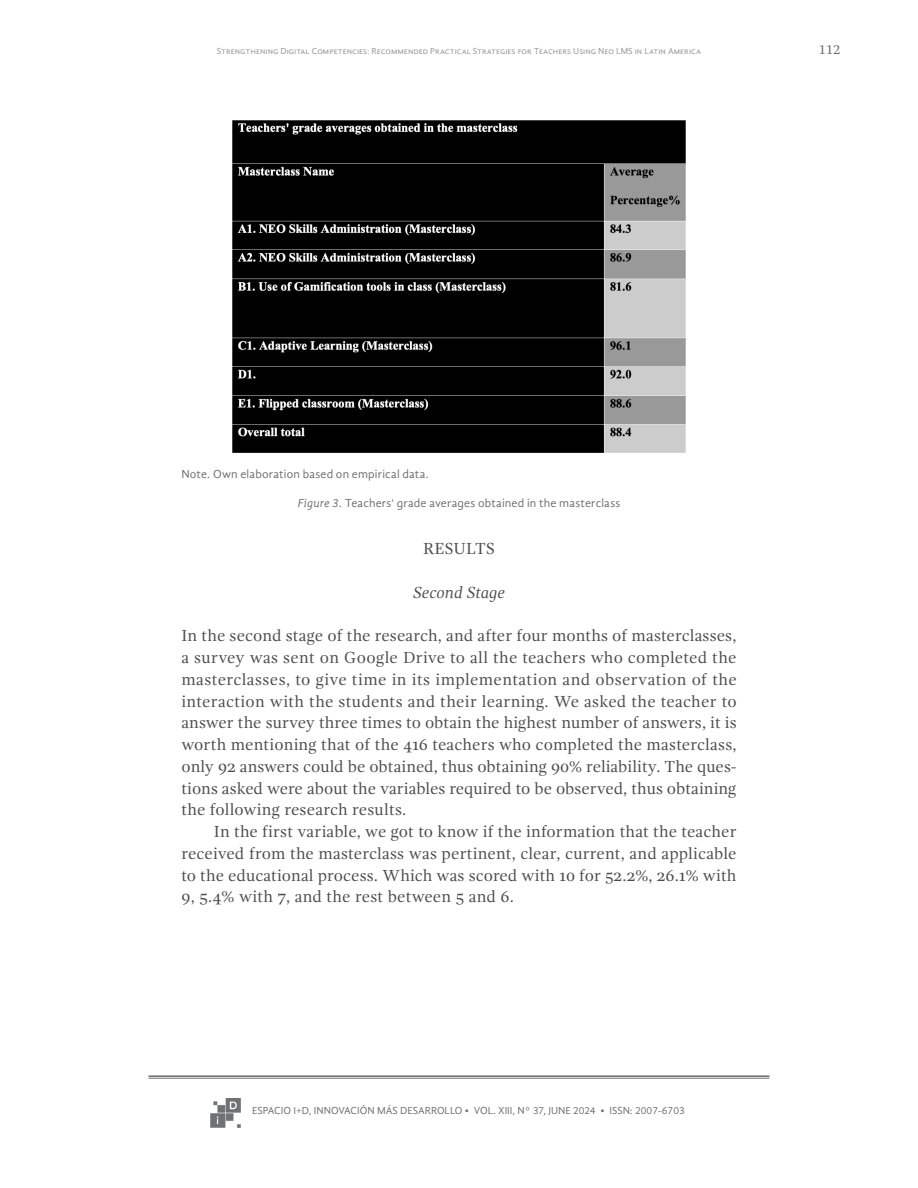
<style>
.page{position:relative;width:918px;height:1188px;background:#fff}
.page>*{position:absolute;margin:0;border:0;box-sizing:border-box;transform-origin:0 0}
.Párrafo_p{font:16.5px/21.8px "Gandhi Serif";color:#4b4c4d;text-align:justify}
.Párrafo_s{font:16.5px/21.8px "Gandhi Serif";letter-spacing:.005em;color:#4b4c4d;text-align:justify}
.Subtitulo{font:italic 16.5px "Gandhi Serif";color:#4b4c4d}
.Título{font:16.5px "Gandhi Serif";letter-spacing:.015em;color:#4b4c4d}
.t1{font:13.5px "Gandhi Serif";color:#6c6d70}
.Pie_de_foto{font:12px "Gandhi Sans";letter-spacing:.015em;color:#6c6d70}
.t2{font:10.5px "Gandhi Sans";color:#6c6d70}
.t3{font:9px "Gandhi Sans";color:#939598}
.s1{font-style:italic}
</style>
<div class="page">
<hr style="left:148px;top:1075px;width:622px;height:2px;background:#6c6d70">
<hr style="left:148px;top:1078px;width:622px;height:1px;background:#6c6d70">
<img style="left:211px;top:1098px;width:29px;height:29px">
<img style="left:232px;top:120px;width:454px;height:333px">
<p class="t3" style="left:217px;top:46px;width:486px">Strengthening Digital Competencies: Recommended Practical Strategies for Teachers Using Neo LMS in Latin America</p>
<p class="t1" style="left:818px;top:42px;width:24px">112</p>
<p class="Pie_de_foto" style="left:181px;top:468px;width:249px">Note. Own elaboration based on empirical data.</p>
<p class="Pie_de_foto" style="left:298px;top:496px;width:324px"><span class="s1">Figure 3.</span> Teachers' grade averages obtained in the masterclass</p>
<p class="Título" style="left:423px;top:539px;width:73px">RESULTS</p>
<p class="Subtitulo" style="left:413px;top:583px;width:93px">Second Stage</p>
<p class="Párrafo_p" style="left:181px;top:625px;width:557px">In the second stage of the research, and after four months of masterclasses, a survey was sent on Google Drive to all the teachers who completed the masterclasses, to give time in its implementation and observation of the interaction with the students and their learning. We asked the teacher to answer the survey three times to obtain the highest number of answers, it is worth mentioning that of the 416 teachers who completed the masterclass, only 92 answers could be obtained, thus obtaining 90% reliability. The ques&shy;tions asked were about the variables required to be observed, thus obtaining the following research results.</p>
<p class="Párrafo_s" style="left:181px;top:821px;width:557px;text-indent:32px">In the first variable, we got to know if the information that the teacher received from the masterclass was pertinent, clear, current, and applicable to the educational process. Which was scored with 10 for 52.2%, 26.1% with 9, 5.4% with 7, and the rest between 5 and 6.</p>
<p class="t2" style="left:252px;top:1105px;width:434px">ESPACIO I+D, INNOVACIÓN MÁS DESARROLLO • VOL. XIII, N° 37, JUNE 2024 • ISSN: 2007-6703</p>
</div>
